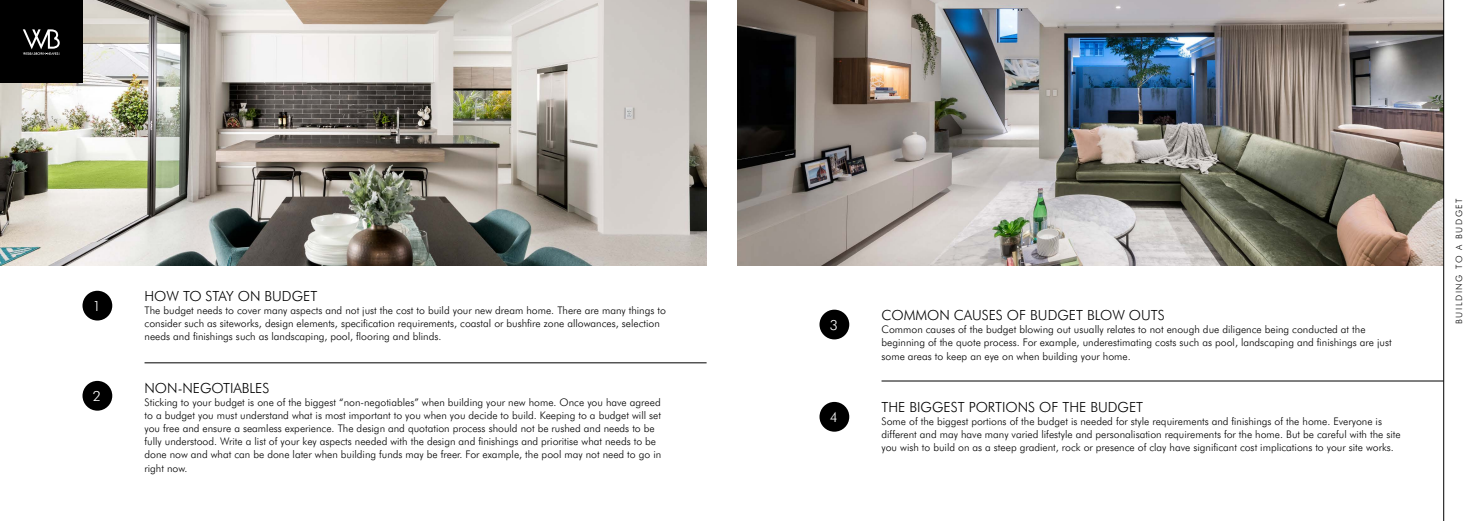
<style>
.page{position:relative;width:1474px;height:521px;background:#fff}
.page>*{position:absolute;margin:0;border:0;box-sizing:border-box;transform-origin:0 0}
.t1{font:300 14px "Futura BT";color:#000}
.t2{font:300 14px "Futura BT";color:#fff}
.t3{font:300 10.5px/13.1px "Futura BT";color:#000}
.t4{font:300 8.75px "Futura BT";letter-spacing:.18em;color:#000}
</style>
<div class="page">
<img style="left:0;top:0;width:706px;height:265px">
<div style="left:82px;top:291px;width:30px;height:29px;background:#000;border-radius:50%"></div>
<div style="left:82px;top:381px;width:30px;height:30px;background:#000;border-radius:50%"></div>
<hr style="left:144px;top:363px;width:562px;height:1px;background:#000">
<img style="left:737px;top:0;width:706px;height:265px">
<div style="left:819px;top:310px;width:30px;height:29px;background:#000;border-radius:50%"></div>
<div style="left:819px;top:402px;width:30px;height:30px;background:#000;border-radius:50%"></div>
<hr style="left:881px;top:381px;width:562px;height:1px;background:#000">
<hr style="left:1443px;top:0;width:1px;height:521px;background:#000">
<div style="left:0;top:0;width:82px;height:82px;background:#000"></div>
<svg style="left:23px;top:29px;width:37px;height:26px"></svg>
<h1 class="t2" style="left:93px;top:297px;width:10px">1</h1>
<h1 class="t2" style="left:93px;top:388px;width:10px">2</h1>
<h1 class="t1" style="left:144px;top:287px;width:174px">HOW TO STAY ON BUDGET</h1>
<p class="t3" style="left:144px;top:304px;width:523px">The budget needs to cover many aspects and not just the cost to build your new dream home. There are many things to consider such as siteworks, design elements, specification requirements, coastal or bushfire zone allowances, selection needs and finishings such as landscaping, pool, flooring and blinds.</p>
<h1 class="t1" style="left:144px;top:379px;width:126px">NON-NEGOTIABLES</h1>
<p class="t3" style="left:144px;top:395px;width:518px">Sticking to your budget is one of the biggest “non-negotiables” when building your new home. Once you have agreed to a budget you must understand what is most important to you when you decide to build. Keeping to a budget will set you free and ensure a seamless experience. The design and quotation process should not be rushed and needs to be fully understood. Write a list of your key aspects needed with the design and finishings and prioritise what needs to be done now and what can be done later when building funds may be freer. For example, the pool may not need to go in right now.</p>
<h1 class="t2" style="left:830px;top:316px;width:10px">3</h1>
<h1 class="t2" style="left:830px;top:409px;width:10px">4</h1>
<h1 class="t1" style="left:881px;top:307px;width:285px">COMMON CAUSES OF BUDGET BLOW OUTS</h1>
<p class="t3" style="left:881px;top:323px;width:511px">Common causes of the budget blowing out usually relates to not enough due diligence being conducted at the beginning of the quote process. For example, underestimating costs such as pool, landscaping and finishings are just some areas to keep an eye on when building your home.</p>
<h1 class="t1" style="left:881px;top:398px;width:263px">THE BIGGEST PORTIONS OF THE BUDGET</h1>
<p class="t3" style="left:881px;top:415px;width:520px">Some of the biggest portions of the budget is needed for style requirements and finishings of the home. Everyone is different and may have many varied lifestyle and personalisation requirements for the home. But be careful with the site you wish to build on as a steep gradient, rock or presence of clay have significant cost implications to your site works.</p>
<p class="t4" style="left:1453px;top:324px;width:127px;rotate:-90deg">BUILDING TO A BUDGET</p>
</div>
